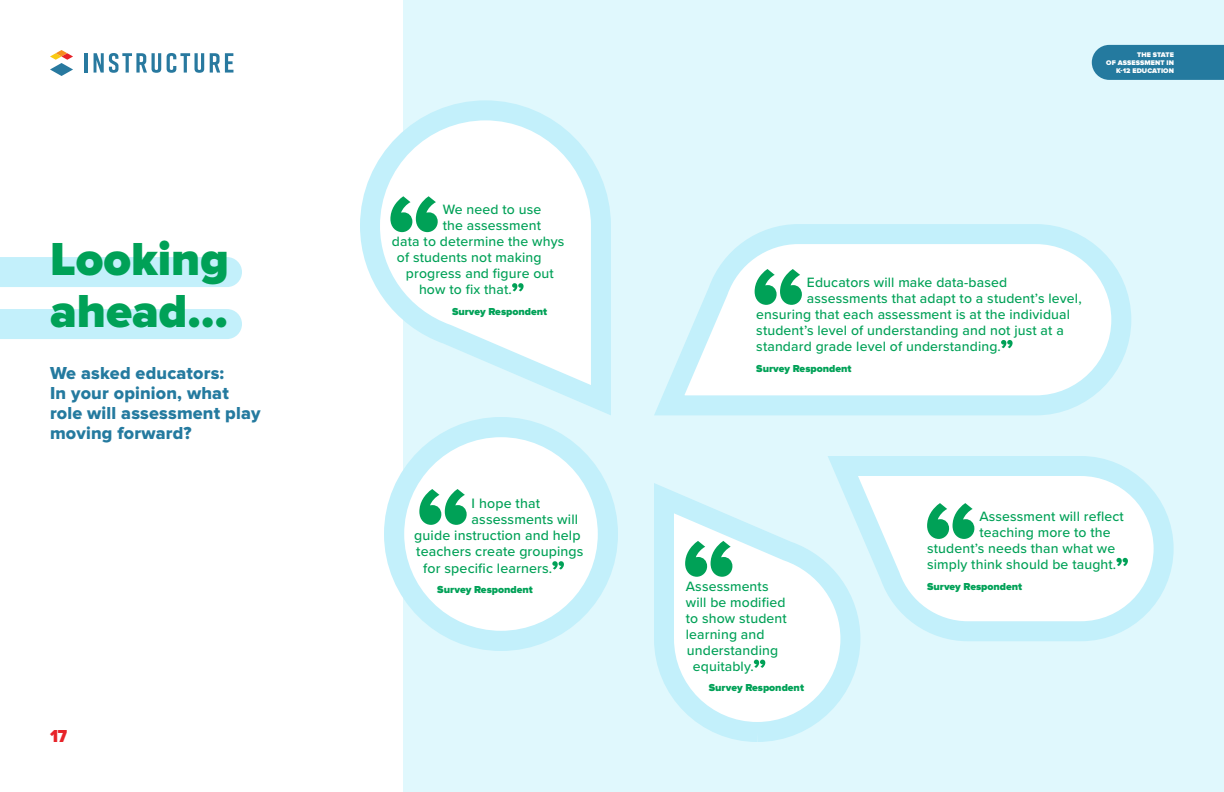
<style>
.page{position:relative;width:1224px;height:792px;background:#fff}
.page>*{position:absolute;margin:0;border:0;box-sizing:border-box;transform-origin:0 0}
.t1{font:900 48px/52px "Proxima Nova";color:#00a157}
.t2{font:18px/20px "Proxima Nova Extrabld";letter-spacing:.01em;color:#247a9f}
.t3{font:900 18px "Proxima Nova Cond";color:#e72329}
.t4{font:500 14.1px "Proxima Nova";letter-spacing:.01em;color:#00a157}
.t5{font:500 14px "Proxima Nova";letter-spacing:.01em;color:#00a157}
.t6{font:900 10.5px "Proxima Nova";color:#00a157}
.t7{font:900 7px/8px "Proxima Nova";letter-spacing:.01em;color:#fff;text-align:right}
.s1{font-size:10.6px}
</style>
<div class="page">
<div style="left:403px;top:0;width:821px;height:792px;background:#e0f8fd"></div>
<div style="left:1092px;top:45px;width:132px;height:35px;background:#247a9f"></div>
<hr style="left:85px;top:53px;width:3px;height:20px;background:#28799f">
<svg style="left:167px;top:53px;width:37px;height:20px"></svg>
<svg style="left:94px;top:53px;width:67px;height:20px"></svg>
<svg style="left:210px;top:53px;width:23px;height:20px"></svg>
<svg style="left:50px;top:50px;width:23px;height:26px"></svg>
<div style="left:0;top:257px;width:242px;height:30px;background:#c3f0fb"></div>
<div style="left:0;top:309px;width:242px;height:30px;background:#c3f0fb"></div>
<svg style="left:828px;top:456px;width:346px;height:185px;background:#eafafd"></svg>
<svg style="left:1116px;top:558px;width:12px;height:8px"></svg>
<svg style="left:927px;top:503px;width:47px;height:36px;background:#63c598"></svg>
<svg style="left:360px;top:100px;width:251px;height:328px"></svg>
<svg style="left:390px;top:196px;width:48px;height:36px;background:#67c69a"></svg>
<svg style="left:654px;top:468px;width:216px;height:274px"></svg>
<svg style="left:685px;top:541px;width:47px;height:36px;background:#63c598"></svg>
<svg style="left:654px;top:224px;width:477px;height:192px"></svg>
<svg style="left:1001px;top:340px;width:12px;height:8px"></svg>
<svg style="left:755px;top:269px;width:47px;height:36px;background:#63c598"></svg>
<div style="left:394px;top:427px;width:214px;height:214px;background:#fff;border-radius:50%"></div>
<svg style="left:552px;top:561px;width:12px;height:9px"></svg>
<div style="left:384px;top:417px;width:234px;height:234px;border:20px solid #c3f0fb;border-radius:50%"></div>
<svg style="left:419px;top:489px;width:48px;height:36px"></svg>
<h1 class="t1" style="left:50px;top:236px;width:180px">Looking ahead…</h1>
<p class="t2" style="left:50px;top:364px;width:212px">We asked educators:<br>In your opinion, what role will assessment play moving forward?</p>
<p class="t3" style="left:50px;top:728px;width:19px">17</p>
<p class="t5" style="left:443px;top:204px;width:100px">We need to use</p>
<p class="t5" style="left:443px;top:220px;width:100px">the assessment</p>
<p class="t5" style="left:392px;top:236px;width:174px">data to determine the whys</p>
<p class="t5" style="left:397px;top:252px;width:146px">of students not making</p>
<p class="t5" style="left:406px;top:268px;width:149px">progress and figure out</p>
<p class="t5" style="left:419px;top:284px;width:94px">how to fix that.</p>
<p class="t6" style="left:452px;top:307px;width:97px">Survey Respondent</p>
<p class="t4" style="left:472px;top:497px;width:70px">I hope that</p>
<p class="t4" style="left:472px;top:514px;width:108px">assessments will</p>
<p class="t4" style="left:414px;top:530px;width:168px">guide instruction and help</p>
<p class="t4" style="left:416px;top:546px;width:169px">teachers create groupings</p>
<p class="t4" style="left:423px;top:562px;width:130px">for specific learners.</p>
<p class="t6" style="left:437px;top:585px;width:97px"><span class="s1">Survey</span> Respondent</p>
<p class="t7" style="left:1106px;top:51px;width:69px">THE STATE<br>OF ASSESSMENT IN<br>K-12 EDUCATION</p>
<p class="t5" style="left:807px;top:277px;width:202px">Educators will make data-based</p>
<p class="t5" style="left:807px;top:293px;width:276px">assessments that adapt to a student’s level,</p>
<p class="t5" style="left:756px;top:309px;width:315px">ensuring that each assessment is at the individual</p>
<p class="t5" style="left:756px;top:325px;width:309px">student’s level of understanding and not just at a</p>
<p class="t5" style="left:756px;top:341px;width:246px">standard grade level of understanding.</p>
<p class="t6" style="left:756px;top:364px;width:97px">Survey Respondent</p>
<p class="t5" style="left:686px;top:580px;width:84px">Assessments</p>
<p class="t5" style="left:686px;top:596px;width:101px">will be modified</p>
<p class="t5" style="left:686px;top:612px;width:102px">to show student</p>
<p class="t5" style="left:686px;top:628px;width:80px">learning and</p>
<p class="t5" style="left:687px;top:644px;width:93px">understanding</p>
<p class="t5" style="left:693px;top:660px;width:62px">equitably.</p>
<p class="t6" style="left:709px;top:684px;width:97px">Survey Respondent</p>
<p class="t5" style="left:979px;top:511px;width:146px">Assessment will reflect</p>
<p class="t5" style="left:979px;top:527px;width:133px">teaching more to the</p>
<p class="t5" style="left:927px;top:543px;width:190px">student’s needs than what we</p>
<p class="t5" style="left:927px;top:559px;width:191px">simply think should be taught.</p>
<p class="t6" style="left:927px;top:582px;width:97px">Survey Respondent</p>
</div>
